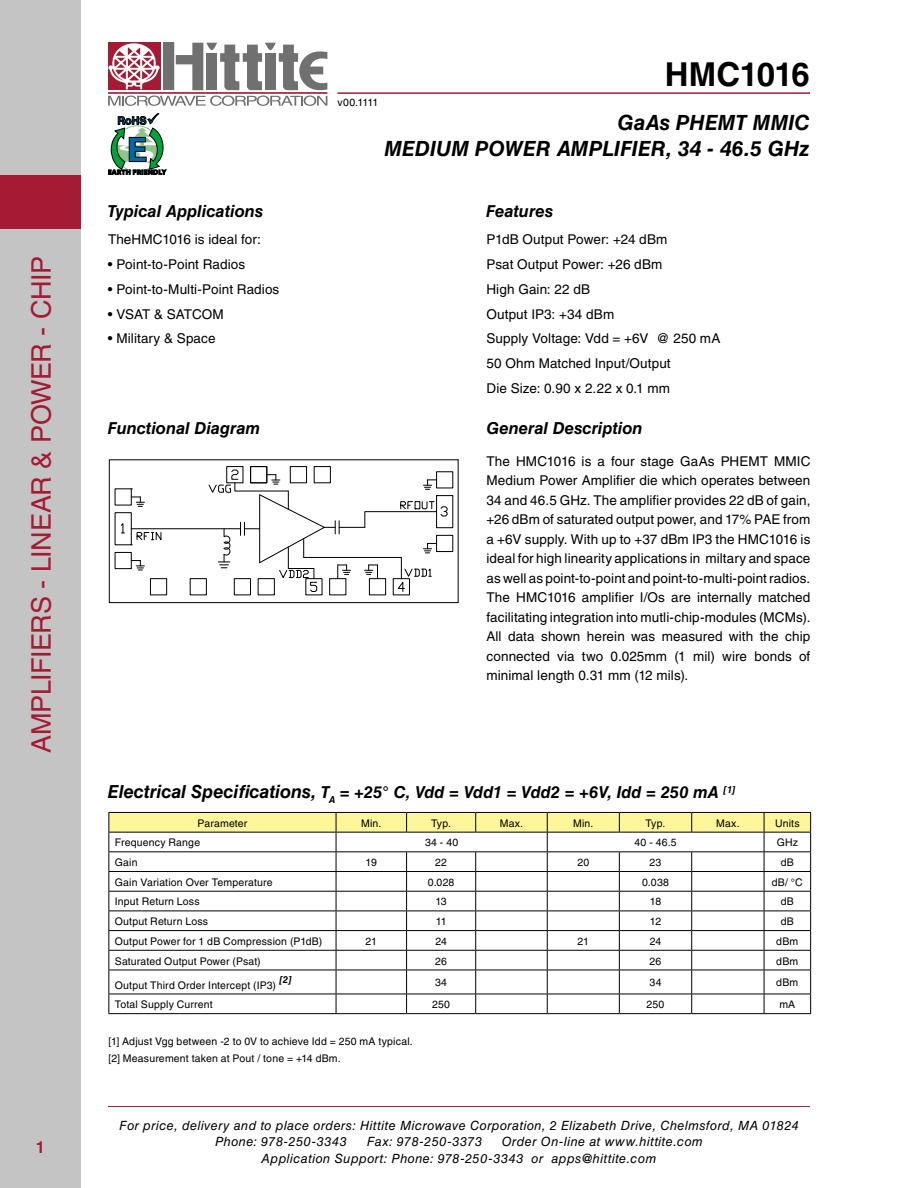
<style>
.page{position:relative;width:918px;height:1188px;background:#fff}
.page>*{position:absolute;margin:0;border:0;box-sizing:border-box;transform-origin:0 0}
.t1{font:700 33px "Helvetica LT Std";letter-spacing:-.015em;color:#000}
.t2{font:27px "Helvetica LT Std";letter-spacing:-.015em;color:#a41b33}
.t3{font:italic 700 21px/25.2px "Helvetica LT Std";letter-spacing:.005em;color:#000;text-align:right}
.t4{font:italic 700 16.5px "Helvetica LT Std";color:#000}
.t5{font:700 16.5px "Helvetica LT Std";color:#a41b33}
.t6{font:13.5px/19.5px "Helvetica LT Std";letter-spacing:.01em;color:#000}
.t7{font:13.5px "Helvetica LT Std";letter-spacing:-.02em;color:#000}
.t8{font:13.5px "Helvetica LT Std";letter-spacing:-.01em;color:#000}
.t9{font:italic 12.75px/16.5px "Helvetica LT Std";letter-spacing:.035em;color:#000}
.t10{font:10.5px/16.8px "Helvetica LT Std";letter-spacing:.015em;color:#000}
.t11{font:italic 700 9.6px "Helvetica LT Std";color:#000}
.s1{font-size:18px}
</style>
<div class="page">
<hr style="left:108px;top:1106px;width:702px;height:1px;background:#a41b33">
<hr style="left:338px;top:92px;width:472px;height:2px;background:#a41b33">
<div style="left:163px;top:43px;width:11px;height:47px;background:#707071"></div>
<div style="left:108px;top:43px;width:52px;height:47px;background:#a41b33"></div>
<hr style="left:108px;top:92px;width:219px;height:2px;background:#a41b33">
<svg style="left:176px;top:43px;width:151px;height:47px"></svg>
<svg style="left:108px;top:96px;width:219px;height:10px"></svg>
<svg style="left:108px;top:43px;width:52px;height:46px"></svg>
<svg style="left:108px;top:113px;width:58px;height:62px"></svg>
<div style="left:0;top:0;width:81px;height:1188px;background:#c4c4c5"></div>
<div style="left:0;top:175px;width:81px;height:54px;background:#a41b33"></div>
<svg style="left:108px;top:812px;width:703px;height:201px"></svg>
<hr style="left:108px;top:1013px;width:228px;height:1px;background:#000">
<hr style="left:336px;top:1013px;width:71px;height:1px;background:#000">
<hr style="left:407px;top:1013px;width:69px;height:1px;background:#000">
<hr style="left:476px;top:1013px;width:71px;height:1px;background:#000">
<hr style="left:547px;top:1013px;width:72px;height:1px;background:#000">
<hr style="left:619px;top:1013px;width:73px;height:1px;background:#000">
<hr style="left:692px;top:1013px;width:72px;height:1px;background:#000">
<hr style="left:764px;top:1013px;width:47px;height:1px;background:#000">
<svg style="left:109px;top:459px;width:350px;height:144px"></svg>
<hr style="left:109px;top:602px;width:349px;height:1px;background:#000">
<hr style="left:131px;top:528px;width:110px;height:1px;background:#000">
<svg style="left:121px;top:523px;width:3px;height:11px"></svg>
<svg style="left:131px;top:497px;width:13px;height:10px"></svg>
<svg style="left:131px;top:560px;width:13px;height:11px"></svg>
<svg style="left:131px;top:531px;width:30px;height:15px"></svg>
<svg style="left:208px;top:470px;width:240px;height:122px"></svg>
<h2 class="t2" style="left:26px;top:753px;width:499px;rotate:-90deg">Amplifiers - Linear &amp; Power - Chip</h2>
<p class="t5" style="left:36px;top:1138px;width:11px">1</p>
<p class="t4" style="left:108px;top:201px;width:157px">Typical Applications</p>
<p class="t7" style="left:108px;top:232px;width:154px">TheHMC1016 is ideal for:</p>
<p class="t6" style="left:108px;top:255px;width:139px">• Point-to-Point Radios</p>
<p class="t6" style="left:108px;top:279px;width:173px">• Point-to-Multi-Point Radios</p>
<p class="t8" style="left:108px;top:306px;width:117px">• VSAT &amp; SATCOM</p>
<p class="t6" style="left:108px;top:329px;width:109px">• Military &amp; Space</p>
<p class="t4" style="left:108px;top:418px;width:154px">Functional Diagram</p>
<p class="t10" style="left:338px;top:94px;width:42px">v00.1111</p>
<h1 class="t1" style="left:665px;top:54px;width:146px">HMC1016</h1>
<h3 class="t3" style="left:384px;top:110px;width:427px">GaAs PHEMT MMIC<br>MEDIUM POWER AMPLIFIER, 34 - 46.5 GHz</h3>
<p class="t4" style="left:486px;top:201px;width:68px">Features</p>
<p class="t6" style="left:486px;top:227px;width:235px;line-height:24.8px">P1dB Output Power: +24 dBm<br>Psat Output Power: +26 dBm<br>High Gain: 22 dB<br>Output IP3: +34 dBm<br>Supply Voltage: Vdd = +6V @ 250 mA<br>50 Ohm Matched I nput/Output<br>Die Size: 0.90 x 2.22 x 0.1 mm</p>
<p class="t4" style="left:486px;top:418px;width:158px">General Description</p>
<p class="t6" style="left:486px;top:451px;width:245px">The HMC1016 is a four stage GaAs PHEM</p>
<p class="t6" style="left:760px;top:451px;width:24px">T MMI</p>
<p class="t6" style="left:486px;top:451px;width:326px;text-align:justify;text-indent:314px">C Medium Power Amplifier die which operates between 34 and 46.5 GHz. The amplifier provides 22 dB of gain, +26 dBm of saturated output power, and 17% PAE from a +6V supply. With up to +37 dBm IP3 the HMC1016 is ideal for high linearity applications in miltary and space as well as point-to-point and point-to-multi-point radios.<br>The HMC1016 amplifier I/Os are internally matched facilitating integration into mutli-chip-modules (MCMs).<br>All data shown herein was measured with the chip connected via two 0.025mm (1 mil) wire bonds of minimal length 0.31 mm (12 mils).</p>
<p class="t4" style="left:108px;top:782px;width:629px"><span class="s1">Electrical Specifications,</span> T<sub>A</sub> = +25° C, Vdd = Vdd1 = Vdd2 = +6V, Idd = 250 mA <sup>[1]</sup></p>
<p class="t10" style="left:197px;top:815px;width:51px">Parameter</p>
<p class="t10" style="left:361px;top:815px;width:22px">Min.</p>
<p class="t10" style="left:431px;top:815px;width:21px">Typ.</p>
<p class="t10" style="left:500px;top:815px;width:25px">Max.</p>
<p class="t10" style="left:573px;top:815px;width:22px">Min.</p>
<p class="t10" style="left:646px;top:815px;width:21px">Typ.</p>
<p class="t10" style="left:716px;top:815px;width:25px">Max.</p>
<p class="t10" style="left:775px;top:815px;width:26px">Units</p>
<p class="t10" style="left:115px;top:834px;width:87px">Frequency Range</p>
<p class="t10" style="left:425px;top:834px;width:35px">34 - 40</p>
<p class="t10" style="left:635px;top:834px;width:44px">40 - 46.5</p>
<p class="t10" style="left:777px;top:834px;width:23px">GHz</p>
<p class="t10" style="left:115px;top:854px;width:24px">Gain</p>
<p class="t10" style="left:366px;top:854px;width:13px">19</p>
<p class="t10" style="left:435px;top:854px;width:13px">22</p>
<p class="t10" style="left:577px;top:854px;width:13px">20</p>
<p class="t10" style="left:650px;top:854px;width:13px">23</p>
<p class="t10" style="left:781px;top:854px;width:15px">dB</p>
<p class="t10" style="left:115px;top:874px;width:159px">Gain Variation Over Temperature</p>
<p class="t10" style="left:428px;top:874px;width:28px">0.028</p>
<p class="t10" style="left:642px;top:874px;width:28px">0.038</p>
<p class="t10" style="left:772px;top:874px;width:33px">dB/ °C</p>
<p class="t10" style="left:115px;top:893px;width:86px">I nput Return Loss</p>
<p class="t10" style="left:435px;top:893px;width:13px">13</p>
<p class="t10" style="left:650px;top:893px;width:13px">18</p>
<p class="t10" style="left:781px;top:893px;width:15px">dB</p>
<p class="t10" style="left:115px;top:913px;width:95px">Output Return Loss</p>
<p class="t10" style="left:436px;top:913px;width:12px">11</p>
<p class="t10" style="left:650px;top:913px;width:13px">12</p>
<p class="t10" style="left:781px;top:913px;width:15px">dB</p>
<p class="t10" style="left:115px;top:933px;width:209px">Output Power for 1 dB Compression (P1dB)</p>
<p class="t10" style="left:366px;top:933px;width:13px">21</p>
<p class="t10" style="left:435px;top:933px;width:13px">24</p>
<p class="t10" style="left:578px;top:933px;width:13px">21</p>
<p class="t10" style="left:650px;top:933px;width:13px">24</p>
<p class="t10" style="left:776px;top:933px;width:24px">dBm</p>
<p class="t10" style="left:115px;top:952px;width:147px">Saturated Output Power (Psat)</p>
<p class="t10" style="left:435px;top:952px;width:13px">26</p>
<p class="t10" style="left:650px;top:952px;width:13px">26</p>
<p class="t10" style="left:776px;top:952px;width:24px">dBm</p>
<p class="t10" style="left:115px;top:976px;width:163px">Output Third Order I ntercept (IP3)</p>
<p class="t11" style="left:279px;top:974px;width:14px">[2]</p>
<p class="t10" style="left:435px;top:974px;width:13px">34</p>
<p class="t10" style="left:650px;top:974px;width:13px">34</p>
<p class="t10" style="left:776px;top:974px;width:24px">dBm</p>
<p class="t10" style="left:115px;top:996px;width:99px">Total Supply Current</p>
<p class="t10" style="left:432px;top:996px;width:19px">250</p>
<p class="t10" style="left:647px;top:996px;width:19px">250</p>
<p class="t10" style="left:779px;top:996px;width:17px">mA</p>
<p class="t10" style="left:108px;top:1033px;width:306px">[1] Adjust Vgg between -2 to 0V to achieve I dd = 250 mA typical. [2] Measurement taken at Pout / tone = +14 dBm.</p>
<p class="t9" style="left:215px;top:1117px;width:585px;text-indent:-96px">For price, delivery and to place orders: Hittite Microwave Corporation, 2 Elizabeth Drive, Chelmsford, MA 01824<br>Phone: 978-250-3343</p>
<p class="t9" style="left:262px;top:1133px;width:443px;text-indent:240px">Order On-line at www.hittite.com<br>Application Support: Phone: 978-250-3343 or apps@hittite.com</p>
<p class="t9" style="left:367px;top:1133px;width:117px">Fax: 978-250-3373</p>
</div>
